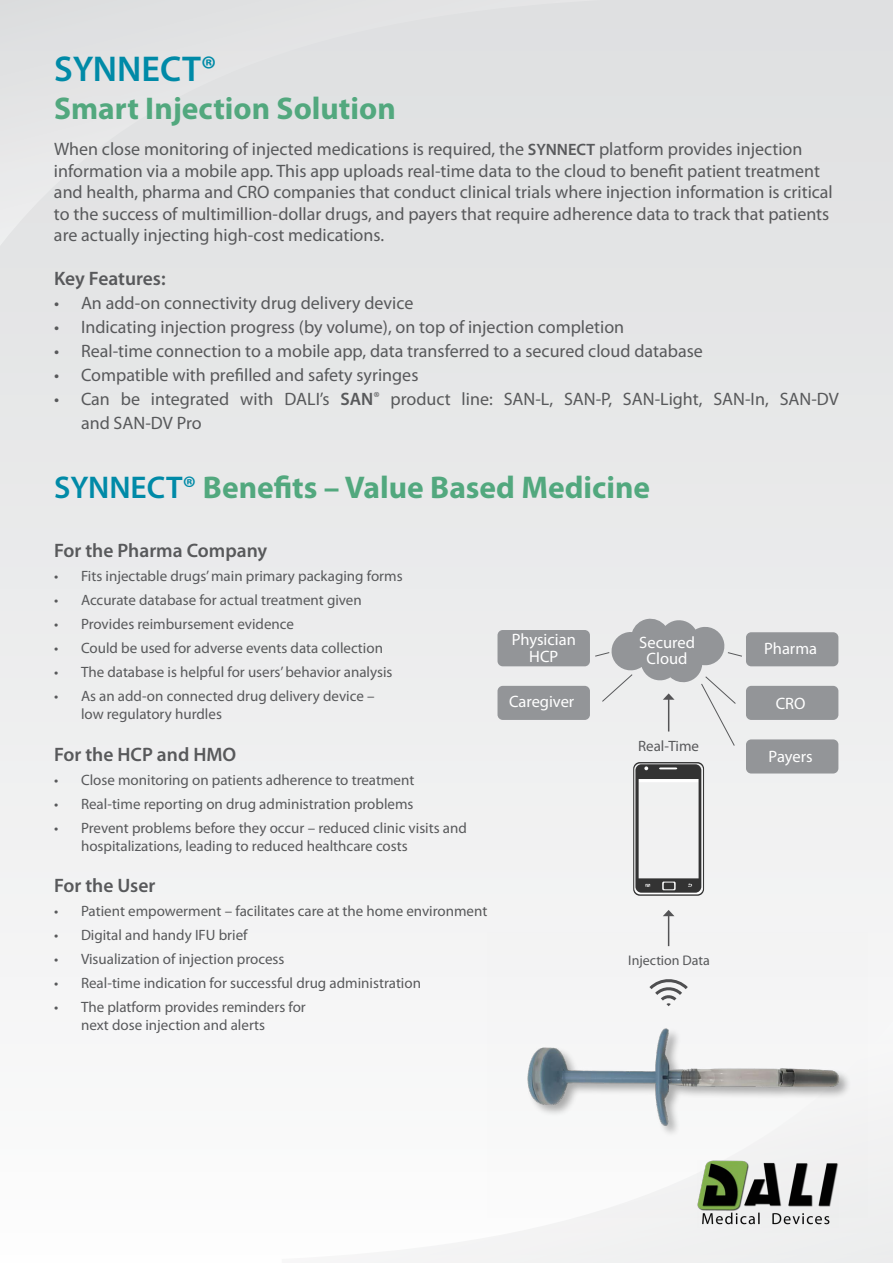
<style>
.page{position:relative;width:893px;height:1263px;background:#fff}
.page>*{position:absolute;margin:0;border:0;box-sizing:border-box;transform-origin:0 0}
.t1{font:600 36px "Myriad Pro";color:#008aa7}
.t2{font:700 31.5px "Myriad Pro";color:#52a87e}
.t3{font:600 19.5px "Myriad Pro";color:#58595b}
.t4{font:18px/21.6px "Myriad Pro";color:#58595b}
.t5{font:600 18px "Myriad Pro";color:#58595b}
.t6{font:16.5px/16.8px "Myriad Pro";color:#fff;text-align:center}
.t7{font:15px "Myriad Pro";color:#58595b}
.t8{font:13.95px "Myriad Pro";color:#58595b}
.s1{font-weight:600;font-size:16.5px}
.s2{font-family:"Adobe Hebrew";font-weight:400;font-size:19.5px}
.s3{font-weight:600;color:#008aa7}
</style>
<div class="page">
<div style="left:0;top:0;width:893px;height:1263px;background:linear-gradient(to right,#f1f1f2,#e6e7e8)"></div>
<div style="left:746px;top:632px;width:92px;height:34px;background:#939598;border-radius:5px"></div>
<div style="left:497px;top:630px;width:93px;height:36px;background:#939598;border-radius:5px"></div>
<div style="left:497px;top:686px;width:93px;height:34px;background:#939598;border-radius:5px"></div>
<div style="left:746px;top:686px;width:92px;height:34px;background:#939598;border-radius:5px"></div>
<div style="left:746px;top:739px;width:92px;height:34px;background:#939598;border-radius:5px"></div>
<svg style="left:633px;top:762px;width:71px;height:134px"></svg>
<hr style="left:668px;top:915px;width:1px;height:31px;background:#545456">
<svg style="left:663px;top:910px;width:11px;height:6px"></svg>
<svg style="left:595px;top:618px;width:147px;height:128px;background:#d2d3d4"></svg>
<svg style="left:282px;top:997px;width:611px;height:266px"></svg>
<div style="left:0;top:0;width:618px;height:261px;background:#e2e3e4"></div>
<img style="left:698px;top:1217px;width:141px;height:11px">
<img style="left:488px;top:932px;width:379px;height:285px">
<h1 class="t1" style="left:54px;top:46px;width:164px">SYNNECTR</h1>
<h2 class="t2" style="left:54px;top:88px;width:343px">Smart Injection Solution</h2>
<p class="t4" style="left:54px;top:138px;width:780px">When close monitoring of injected medications is required, the <span class="s1">SYNNECT</span> platform provides injection information via a mobile app. This app uploads real-time data to the cloud to benefit patient treatment and health, pharma and CRO companies that conduct clinical trials where injection information is critical to the success of multimillion-dollar drugs, and payers that require adherence data to track that patients are actually injecting high-cost medications.</p>
<p class="t3" style="left:54px;top:266px;width:113px">Key Features:</p>
<p class="t4" style="left:81px;top:292px;width:334px">An add-on connectivity drug delivery device</p>
<p class="t4" style="left:54px;top:292px;width:7px">•</p>
<p class="t4" style="left:54px;top:316px;width:7px">•</p>
<p class="t4" style="left:54px;top:340px;width:7px">•</p>
<p class="t4" style="left:54px;top:364px;width:7px">•</p>
<p class="t4" style="left:54px;top:388px;width:7px">•</p>
<p class="t4" style="left:81px;top:316px;width:545px">Indicating injection progress (by volume ,) on top of injection completion</p>
<p class="t4" style="left:81px;top:340px;width:623px">Real-time connection to a mobile app, data transferred to a secured cloud database</p>
<p class="t4" style="left:81px;top:364px;width:339px">Compatible with prefilled and safety syringes</p>
<p class="t4" style="left:81px;top:388px;width:30px">Can</p>
<p class="t4" style="left:121px;top:388px;width:21px">be</p>
<p class="t4" style="left:151px;top:388px;width:80px">integrated</p>
<p class="t4" style="left:240px;top:388px;width:35px">with</p>
<p class="t4" style="left:284px;top:388px;width:47px">DALIs’</p>
<p class="t5" style="left:340px;top:388px;width:41px">SAN<span class="s2">®</span></p>
<p class="t4" style="left:391px;top:388px;width:62px">product</p>
<p class="t4" style="left:462px;top:388px;width:33px">line:</p>
<p class="t4" style="left:504px;top:388px;width:51px">SAN ,L-</p>
<p class="t4" style="left:564px;top:388px;width:50px">SAN ,P-</p>
<p class="t4" style="left:623px;top:388px;width:81px">SAN-Light,</p>
<p class="t4" style="left:713px;top:388px;width:57px">SAN I n- ,</p>
<p class="t4" style="left:780px;top:388px;width:61px">SAN-DV</p>
<p class="t4" style="left:81px;top:412px;width:122px">and SAN-DV Pro</p>
<h2 class="t2" style="left:54px;top:467px;width:598px"><span class="s3">SYNNECT®</span> Benefits – Value Based Medicine</h2>
<p class="t3" style="left:54px;top:538px;width:215px">For the Pharma Company</p>
<p class="t7" style="left:81px;top:567px;width:323px">Fits injectable drugs’main primary packaging forms</p>
<p class="t7" style="left:54px;top:567px;width:6px">•</p>
<p class="t7" style="left:54px;top:591px;width:6px">•</p>
<p class="t7" style="left:54px;top:615px;width:6px">•</p>
<p class="t7" style="left:81px;top:591px;width:282px">Accurate database for actual treatment given</p>
<p class="t7" style="left:81px;top:615px;width:215px">Provides reimbursement evidence</p>
<p class="t7" style="left:54px;top:639px;width:6px">•</p>
<p class="t7" style="left:81px;top:639px;width:303px">Could be used for adverse events data collection</p>
<p class="t7" style="left:54px;top:663px;width:6px">•</p>
<p class="t7" style="left:81px;top:663px;width:313px">The database is helpful for users’behavior analysis</p>
<p class="t7" style="left:54px;top:687px;width:6px">•</p>
<p class="t7" style="left:81px;top:687px;width:295px">As an add-on connected drug delivery device –</p>
<p class="t7" style="left:81px;top:705px;width:142px">low regulatory hurdles</p>
<p class="t3" style="left:54px;top:742px;width:184px">For the HCP and HMO</p>
<p class="t7" style="left:81px;top:770px;width:335px">Close monitoring on patients adherence to treatment</p>
<p class="t7" style="left:54px;top:770px;width:6px">•</p>
<p class="t7" style="left:54px;top:794px;width:6px">•</p>
<p class="t7" style="left:54px;top:818px;width:6px">•</p>
<p class="t7" style="left:81px;top:794px;width:334px">Real-time reporting on drug administration problems</p>
<p class="t7" style="left:81px;top:818px;width:387px">Prevent problems before they occur – reduced clinic visits and</p>
<p class="t7" style="left:81px;top:836px;width:328px">hospitalizations, leading to reduced healthcare costs</p>
<p class="t3" style="left:54px;top:873px;width:103px">For the User</p>
<p class="t7" style="left:81px;top:902px;width:408px">Patient empowerment – facilitates care at the home environment</p>
<p class="t7" style="left:54px;top:902px;width:6px">•</p>
<p class="t7" style="left:54px;top:926px;width:6px">•</p>
<p class="t7" style="left:81px;top:926px;width:168px">Digital and handy IFU brief</p>
<p class="t7" style="left:54px;top:950px;width:6px">•</p>
<p class="t7" style="left:81px;top:950px;width:205px">Visualization of injection process</p>
<p class="t7" style="left:54px;top:974px;width:6px">•</p>
<p class="t7" style="left:81px;top:974px;width:342px">Real-time indication for successful drug administration</p>
<p class="t7" style="left:54px;top:998px;width:6px">•</p>
<p class="t7" style="left:81px;top:998px;width:226px">The platform provides reminders for</p>
<p class="t7" style="left:81px;top:1016px;width:186px">next dose injection and alerts</p>
<p class="t6" style="left:512px;top:631px;width:66px">Physician</p>
<p class="t6" style="left:764px;top:640px;width:54px">Pharma</p>
<p class="t6" style="left:529px;top:648px;width:31px">HCP</p>
<p class="t6" style="left:776px;top:694px;width:31px">CRO</p>
<p class="t6" style="left:639px;top:633px;width:57px">Secured<br>Cloud</p>
<p class="t6" style="left:509px;top:693px;width:67px">Caregiver</p>
<p class="t7" style="left:638px;top:736px;width:63px">Real-Time</p>
<p class="t6" style="left:769px;top:748px;width:45px">Payers</p>
<p class="t8" style="left:628px;top:952px;width:83px">Injection Data</p>
</div>
